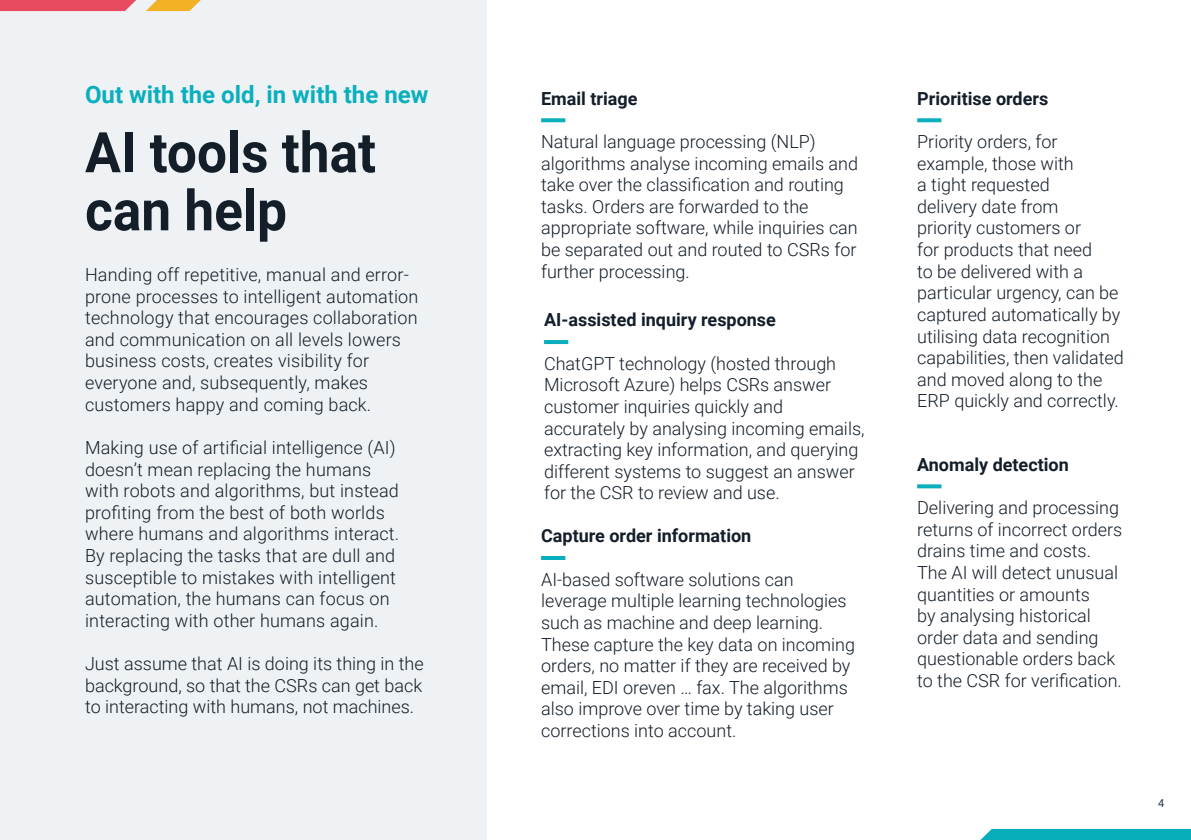
<style>
.page{position:relative;width:1191px;height:840px;background:#fff}
.page>*{position:absolute;margin:0;border:0;box-sizing:border-box;transform-origin:0 0}
.t1{font:700 56px/58px "Roboto";color:#131e29;scale:.95 1}
.t2{font:700 24px "Roboto";color:#09afbd}
.t3{font:300 18px/21.6px "Roboto";color:#131e29}
.t4{font:700 18px "Roboto";color:#131e29}
.t5{font:11px "Roboto";color:#243746}
</style>
<div class="page">
<div style="left:0;top:0;width:487px;height:839px;background:#eef2f4"></div>
<svg style="left:541px;top:118px;width:24px;height:4px"></svg>
<svg style="left:541px;top:556px;width:24px;height:3px"></svg>
<svg style="left:917px;top:118px;width:24px;height:4px"></svg>
<hr style="left:544px;top:340px;width:24px;height:4px;background:#09afbd">
<svg style="left:917px;top:484px;width:24px;height:4px"></svg>
<svg style="left:0;top:0;width:136px;height:11px"></svg>
<svg style="left:146px;top:0;width:55px;height:11px"></svg>
<svg style="left:981px;top:828px;width:210px;height:11px;background:#22b5c1"></svg>
<h2 class="t2" style="left:85px;top:78px;width:345px">Out with the old, in with the new</h2>
<h1 class="t1" style="left:85px;top:121px;width:308px">AI tools that can help</h1>
<p class="t3" style="left:85px;top:263px;width:335px">Handing off repetitive, manual and error&shy;prone processes to intelligent automation technology that encourages collaboration and communication on all levels lowers business costs, creates visibility for everyone and, subsequently, makes customers happy and coming back.</p>
<p class="t3" style="left:85px;top:436px;width:316px">Making use of artificial intelligence (AI) doesn’t mean replacing the humans with robots and algorithms, but instead profiting from the best of both worlds where humans and algorithms interact.<br>By replacing the tasks that are dull and susceptible to mistakes with intelligent automation, the humans can focus on interacting with other humans again.</p>
<p class="t3" style="left:85px;top:652px;width:340px;text-align:justify">Just assume that AI is doing its thing in the background, so that the CSRs can get back to interacting with humans, not machines.</p>
<p class="t4" style="left:541px;top:86px;width:98px">Email triage</p>
<p class="t3" style="left:541px;top:130px;width:318px">Natural language processing (NLP) algorithms analyse incoming emails and take over the classification and routing tasks. Orders are forwarded to the appropriate software, while inquiries can be separated out and routed to CSRs for further processing.</p>
<p class="t4" style="left:544px;top:307px;width:233px">AI-assisted inquiry response</p>
<p class="t3" style="left:544px;top:351px;width:322px">ChatGPT technology (hosted through Microsoft Azure) helps CSRs answer customer inquiries quickly and accurately by analysing incoming emails, extracting key information, and querying different systems to suggest an answer for the CSR to review and use.</p>
<p class="t4" style="left:541px;top:523px;width:212px">Capture order information</p>
<p class="t3" style="left:541px;top:567px;width:315px">AI-based software solutions can leverage multiple learning technologies such as machine and deep learning.<br>These capture the key data on incoming orders, no matter if they are received by email, EDI oreven … fax. The algorithms also improve over time by taking user corrections into account.</p>
<p class="t4" style="left:917px;top:86px;width:133px">Prioritise orders</p>
<p class="t3" style="left:917px;top:130px;width:208px">Priority orders, for example, those with<br>a tight requested<br>delivery date from<br>priority customers or<br>for products that need<br>to be delivered with a particular urgency, can be captured automatically by utilising data recognition capabilities, then validated and moved along to the<br>ERP quickly and correctly.</p>
<p class="t4" style="left:917px;top:451px;width:153px">Anomaly detection</p>
<p class="t3" style="left:917px;top:496px;width:207px">Delivering and processing returns of incorrect orders drains time and costs.<br>The AI will detect unusual quantities or amounts<br>by analysing historical order data and sending questionable orders back to the CSR for verification.</p>
<p class="t5" style="left:1158px;top:795px;width:8px">4</p>
</div>
